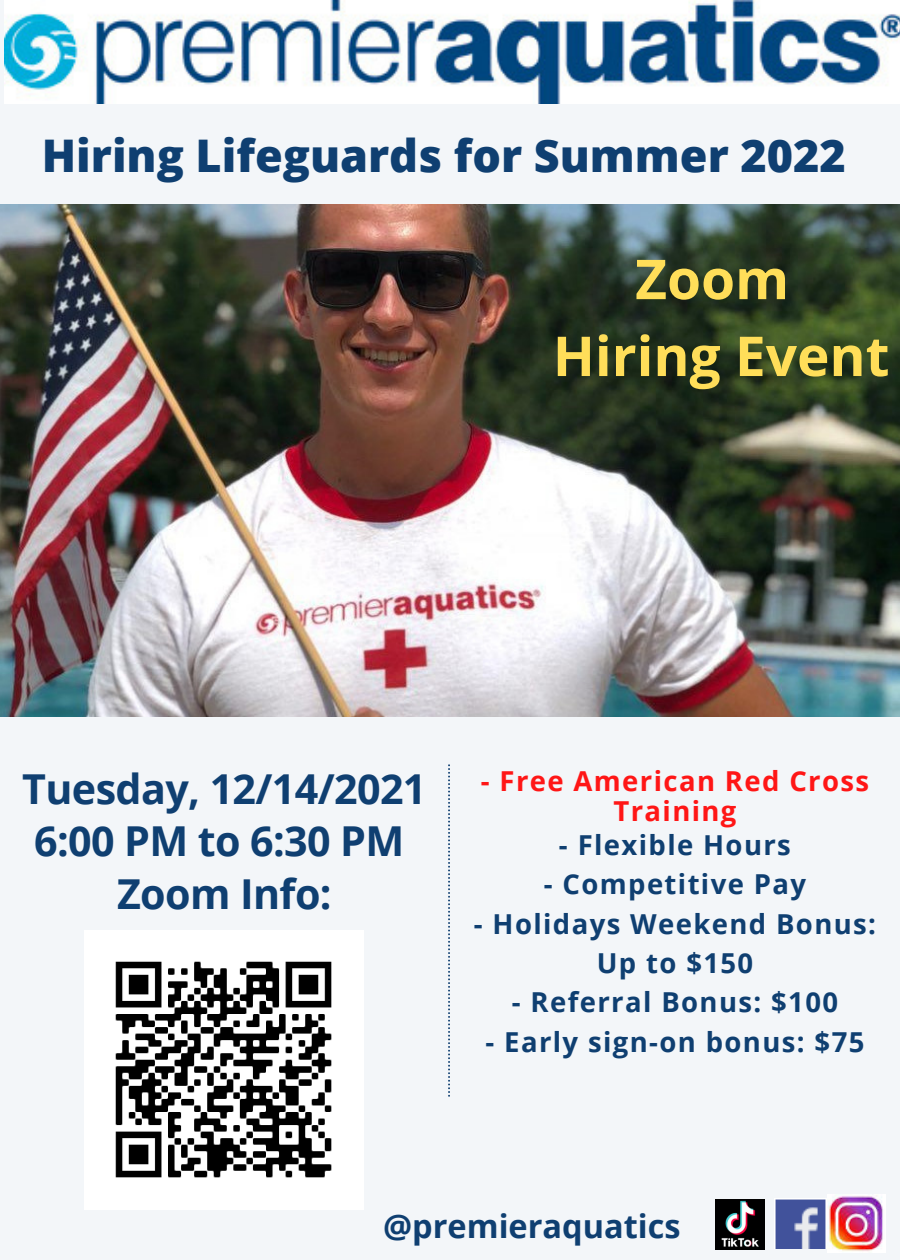
<style>
.page{position:relative;width:900px;height:1260px;background:#f3f6f9}
.page>*{position:absolute;margin:0;border:0;box-sizing:border-box;transform-origin:0 0}
.t1{font:700 55px "Open Sans";color:#ffde59}
.t2{font:800 45px "Open Sans";color:#0f3f71}
.t3{font:700 41.25px "Open Sans";letter-spacing:-.015em;color:#0f3f71}
.t4{font:700 32.5px "Open Sans";color:#0f3f71}
.t5{font:700 27.5px "Open Sans";letter-spacing:.05em;color:#0f3f71}
.t6{font:700 27.5px/30px "Open Sans";letter-spacing:.05em;color:#ff1616;text-align:center}
</style>
<div class="page">
<img style="left:0;top:204px;width:900px;height:512px">
<img style="left:4px;top:0;width:896px;height:103px">
<svg style="left:448px;top:764px;width:2px;height:333px"></svg>
<img style="left:716px;top:1199px;width:48px;height:51px">
<img style="left:827px;top:1195px;width:58px;height:58px">
<img style="left:774px;top:1198px;width:53px;height:51px">
<img style="left:85px;top:930px;width:279px;height:280px">
<p class="t2" style="left:42px;top:124px;width:806px">Hiring Lifeguards for Summer 2022</p>
<p class="t1" style="left:635px;top:240px;width:155px">Zoom</p>
<p class="t1" style="left:553px;top:317px;width:338px">Hiring Event</p>
<p class="t3" style="left:22px;top:760px;width:406px">Tuesday, 12/14/2021</p>
<p class="t3" style="left:34px;top:812px;width:372px">6:00 PM to 6:30 PM</p>
<p class="t3" style="left:117px;top:864px;width:216px">Zoom Info:</p>
<p class="t6" style="left:481px;top:765px;width:390px">- Free American Red Cross<br>Training</p>
<p class="t5" style="left:559px;top:825px;width:233px">- Flexible Hours</p>
<p class="t5" style="left:544px;top:865px;width:264px">- Competitive Pay</p>
<p class="t5" style="left:474px;top:904px;width:404px">- Holidays Weekend Bonus:</p>
<p class="t5" style="left:597px;top:944px;width:158px">Up to $150</p>
<p class="t5" style="left:512px;top:983px;width:328px">- Referral Bonus: $100</p>
<p class="t5" style="left:486px;top:1022px;width:380px">- Early sign-on bonus: $75</p>
<p class="t4" style="left:383px;top:1203px;width:299px">@premieraquatics</p>
</div>
